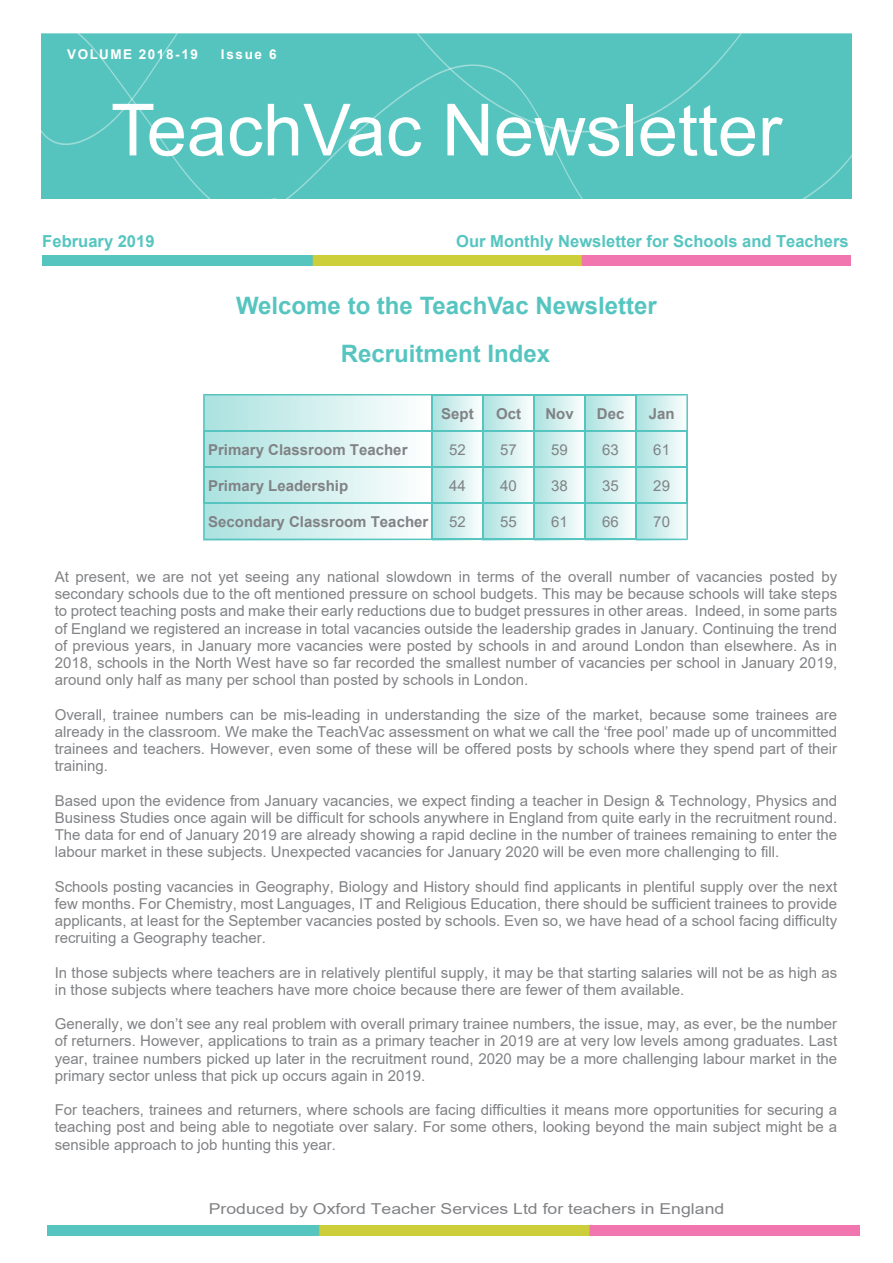
<style>
.page{position:relative;width:893px;height:1263px;background:#fff}
.page>*{position:absolute;margin:0;border:0;box-sizing:border-box;transform-origin:0 0}
.t1{font:72px "Arial";color:#fff}
.t2{font:700 24px/47.8px "Arial";color:#56c5c0;text-align:center}
.t3{font:700 16.5px "Arial";color:#56c5c0}
.t4{font:15px/17.2px "Arial";color:#808285;text-align:justify}
.t5{font:700 15px "Arial";color:#808285}
.t6{font:15px "Arial";color:#808285;scale:1.18 1}
.t7{font:700 13.5px "Arial";letter-spacing:.11em;color:#fff}
</style>
<div class="page">
<img style="left:42px;top:256px;width:809px;height:9px">
<img style="left:47px;top:1226px;width:813px;height:9px">
<div style="left:41px;top:34px;width:810px;height:165px;background:#56c4be"></div>
<img style="left:205px;top:395px;width:476px;height:144px">
<hr style="left:431px;top:394px;width:53px;height:1px;background:#56c5c0">
<hr style="left:482px;top:394px;width:53px;height:1px;background:#56c5c0">
<hr style="left:533px;top:394px;width:53px;height:1px;background:#56c5c0">
<hr style="left:584px;top:394px;width:53px;height:1px;background:#56c5c0">
<hr style="left:431px;top:430px;width:53px;height:2px;background:#56c5c0">
<hr style="left:482px;top:430px;width:53px;height:2px;background:#56c5c0">
<hr style="left:533px;top:430px;width:53px;height:2px;background:#56c5c0">
<hr style="left:584px;top:430px;width:53px;height:2px;background:#56c5c0">
<hr style="left:203px;top:466px;width:230px;height:2px;background:#56c5c0">
<hr style="left:431px;top:466px;width:53px;height:2px;background:#56c5c0">
<hr style="left:482px;top:466px;width:53px;height:2px;background:#56c5c0">
<hr style="left:533px;top:466px;width:53px;height:2px;background:#56c5c0">
<hr style="left:584px;top:466px;width:53px;height:2px;background:#56c5c0">
<hr style="left:635px;top:466px;width:53px;height:2px;background:#56c5c0">
<hr style="left:431px;top:502px;width:53px;height:2px;background:#56c5c0">
<hr style="left:482px;top:502px;width:53px;height:2px;background:#56c5c0">
<hr style="left:533px;top:502px;width:53px;height:2px;background:#56c5c0">
<hr style="left:584px;top:502px;width:53px;height:2px;background:#56c5c0">
<hr style="left:431px;top:539px;width:53px;height:1px;background:#56c5c0">
<hr style="left:482px;top:539px;width:53px;height:1px;background:#56c5c0">
<hr style="left:533px;top:539px;width:53px;height:1px;background:#56c5c0">
<hr style="left:584px;top:539px;width:53px;height:1px;background:#56c5c0">
<svg style="left:203px;top:394px;width:228px;height:38px"></svg>
<hr style="left:203px;top:430px;width:2px;height:38px;background:#56c5c0">
<hr style="left:203px;top:466px;width:2px;height:38px;background:#56c5c0">
<svg style="left:203px;top:502px;width:228px;height:38px"></svg>
<hr style="left:431px;top:394px;width:2px;height:38px;background:#56c5c0">
<hr style="left:431px;top:430px;width:2px;height:38px;background:#56c5c0">
<hr style="left:431px;top:466px;width:2px;height:38px;background:#56c5c0">
<hr style="left:431px;top:502px;width:2px;height:38px;background:#56c5c0">
<hr style="left:482px;top:394px;width:2px;height:38px;background:#56c5c0">
<hr style="left:482px;top:430px;width:2px;height:38px;background:#56c5c0">
<hr style="left:482px;top:466px;width:2px;height:38px;background:#56c5c0">
<hr style="left:482px;top:502px;width:2px;height:38px;background:#56c5c0">
<hr style="left:533px;top:394px;width:2px;height:38px;background:#56c5c0">
<hr style="left:533px;top:430px;width:2px;height:38px;background:#56c5c0">
<hr style="left:533px;top:466px;width:2px;height:38px;background:#56c5c0">
<hr style="left:533px;top:502px;width:2px;height:38px;background:#56c5c0">
<hr style="left:584px;top:394px;width:2px;height:38px;background:#56c5c0">
<hr style="left:584px;top:430px;width:2px;height:38px;background:#56c5c0">
<hr style="left:584px;top:466px;width:2px;height:38px;background:#56c5c0">
<hr style="left:584px;top:502px;width:2px;height:38px;background:#56c5c0">
<hr style="left:635px;top:430px;width:2px;height:38px;background:#56c5c0">
<hr style="left:635px;top:466px;width:2px;height:38px;background:#56c5c0">
<svg style="left:635px;top:394px;width:53px;height:38px;background:#c0e9e7"></svg>
<hr style="left:686px;top:430px;width:2px;height:38px;background:#56c5c0">
<hr style="left:686px;top:466px;width:2px;height:38px;background:#56c5c0">
<svg style="left:635px;top:502px;width:53px;height:38px;background:#c1e9e7"></svg>
<p class="t7" style="left:67px;top:49px;width:132px">VOLUME 2018-19</p>
<p class="t7" style="left:221px;top:49px;width:57px">Issue 6</p>
<h1 class="t1" style="left:111px;top:103px;width:673px">TeachVac Newsletter</h1>
<p class="t3" style="left:42px;top:235px;width:114px">February 2019</p>
<p class="t3" style="left:456px;top:235px;width:394px">Our Monthly Newsletter for Schools and Teachers</p>
<h2 class="t2" style="left:236px;top:284px;width:422px">Welcome to the TeachVac Newsletter<br>Recruitment Index</h2>
<p class="t5" style="left:441px;top:408px;width:34px">Sept</p>
<p class="t5" style="left:496px;top:408px;width:27px">Oct</p>
<p class="t5" style="left:545px;top:408px;width:30px">Nov</p>
<p class="t5" style="left:597px;top:408px;width:29px">Dec</p>
<p class="t5" style="left:649px;top:408px;width:27px">Jan</p>
<p class="t5" style="left:208px;top:444px;width:201px">Primary Classroom Teacher</p>
<p class="t4" style="left:449px;top:442px;width:18px">52</p>
<p class="t4" style="left:500px;top:442px;width:18px">57</p>
<p class="t4" style="left:551px;top:442px;width:18px">59</p>
<p class="t4" style="left:602px;top:442px;width:18px">63</p>
<p class="t4" style="left:653px;top:442px;width:18px">61</p>
<p class="t5" style="left:208px;top:480px;width:142px">Primary Leadership</p>
<p class="t4" style="left:449px;top:478px;width:18px">44</p>
<p class="t4" style="left:500px;top:478px;width:18px">40</p>
<p class="t4" style="left:551px;top:478px;width:18px">38</p>
<p class="t4" style="left:602px;top:478px;width:18px">35</p>
<p class="t4" style="left:653px;top:478px;width:18px">29</p>
<p class="t5" style="left:208px;top:516px;width:222px">Secondary Classroom Teacher</p>
<p class="t4" style="left:449px;top:514px;width:18px">52</p>
<p class="t4" style="left:500px;top:514px;width:18px">55</p>
<p class="t4" style="left:551px;top:514px;width:18px">61</p>
<p class="t4" style="left:602px;top:514px;width:18px">66</p>
<p class="t4" style="left:653px;top:514px;width:18px">70</p>
<p class="t4" style="left:55px;top:569px;width:784px">At present, we are not yet seeing any national slowdown in terms of the overall number of vacancies posted by secondary schools due to the oft mentioned pressure on school budgets. This may be because schools will take steps to protect teaching posts and make their early reductions due to budget pressures in other areas. Indeed, in some parts of England we registered an increase in total vacancies outside the leadership grades in January. Continuing the trend of previous years, in January more vacancies were posted by schools in and around London than elsewhere. As in 2018, schools in the North West have so far recorded the smallest number of vacancies per school in January 2019, around only half as many per school than posted by schools in London.</p>
<p class="t4" style="left:55px;top:707px;width:784px">Overall, trainee numbers can be mis-leading in understanding the size of the market, because some trainees are already in the classroom. We make the TeachVac assessment on what we call the ‘free pool’ made up of uncommitted trainees and teachers. However, even some of these will be offered posts by schools where they spend part of their training.</p>
<p class="t4" style="left:55px;top:793px;width:784px">Based upon the evidence from January vacancies, we expect finding a teacher in Design &amp; Technology, Physics and Business Studies once again will be difficult for schools anywhere in England from quite early in the recruitment round.<br>The data for end of January 2019 are already showing a rapid decline in the number of trainees remaining to enter the labour market in these subjects. Unexpected vacancies for January 2020 will be even more challenging to fill.</p>
<p class="t4" style="left:55px;top:879px;width:784px">Schools posting vacancies in Geography, Biology and History should find applicants in plentiful supply over the next few months. For Chemistry, most Languages, IT and Religious Education, there should be sufficient trainees to provide applicants, at least for the September vacancies posted by schools. Even so, we have head of a school facing difficulty recruiting a Geography teacher.</p>
<p class="t4" style="left:55px;top:965px;width:784px">In those subjects where teachers are in relatively plentiful supply, it may be that starting salaries will not be as high as in those subjects where teachers have more choice because there are fewer of them available.</p>
<p class="t4" style="left:55px;top:1017px;width:784px">Generally, we don’t see any real problem with overall primary trainee numbers, the issue, may, as ever, be the number of returners. However, applications to train as a primary teacher in 2019 are at very low levels among graduates. Last year, trainee numbers picked up later in the recruitment round, 2020 may be a more challenging labour market in the primary sector unless that pick up occurs again in 2019.</p>
<p class="t4" style="left:55px;top:1103px;width:784px">For teachers, trainees and returners, where schools are facing difficulties it means more opportunities for securing a teaching post and being able to negotiate over salary. For some others, looking beyond the main subject might be a sensible approach to job hunting this year.</p>
<p class="t6" style="left:209px;top:1203px;width:438px">Produced by Oxford Teacher Services Ltd for teachers in England</p>
</div>
